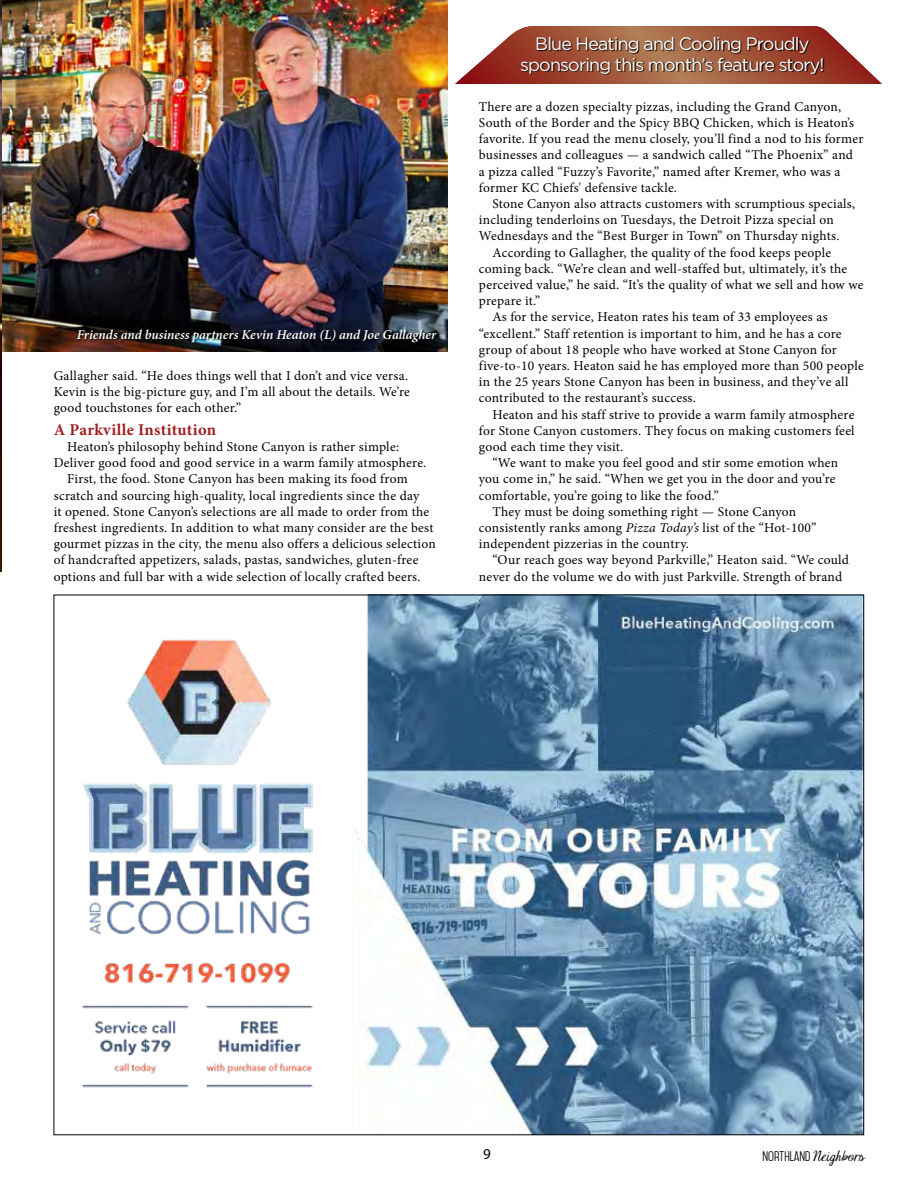
<style>
.page{position:relative;width:918px;height:1188px;background:#fff}
.page>*{position:absolute;margin:0;border:0;box-sizing:border-box;transform-origin:0 0}
.t1{font:18px/21px "Gotham";letter-spacing:-.05em;color:#fff;text-align:center}
.t2{font:700 16.5px "Minion Pro";letter-spacing:.015em;color:#a02021}
.t3{font:15px "Myriad Pro";color:#000}
.t4{font:13.5px/16.2px "Minion Pro";letter-spacing:.015em;color:#000}
.t5{font:italic 600 13.5px "Minion Pro";letter-spacing:-.005em;color:#fff}
.t6{font:12px "Mohave";color:#000}
.s1{font-style:italic}
.s2{font-family:"Janda Elegant Handwriting"}
</style>
<div class="page">
<img style="left:1px;top:0;width:446px;height:351px">
<img style="left:0;top:0;width:1px;height:571px">
<img style="left:82px;top:597px;width:780px;height:536px">
<svg style="left:455px;top:26px;width:427px;height:58px"></svg>
<svg style="left:521px;top:37px;width:303px;height:38px;background:#83462f"></svg>
<svg style="left:76px;top:328px;width:363px;height:17px;background:#15151b"></svg>
<p class="t5" style="left:77px;top:325px;width:361px">Friends and business partners Kevin Heaton (L) and Joe Gallagher</p>
<p class="t4" style="left:54px;top:367px;width:358px">Gallagher said. “He does things well that I don’t and vice versa.<br>Kevin is the big-picture guy, and I’m all about the details. We’re good touchstones for each other.”</p>
<p class="t2" style="left:54px;top:418px;width:164px">A Parkville Institution</p>
<p class="t4" style="left:67px;top:439px;width:333px">Heaton’s philosophy behind Stone Canyon is rather simple:</p>
<p class="t4" style="left:54px;top:455px;width:374px">Deliver good food and good service in a warm family atmosphere.</p>
<p class="t4" style="left:67px;top:471px;width:342px">First, the food. Stone Canyon has been making its food from</p>
<p class="t4" style="left:54px;top:487px;width:367px">scratch and sourcing high-quality, local ingredients since the day</p>
<p class="t4" style="left:54px;top:503px;width:377px">it opened. Stone Canyon’s selections are all made to order from the</p>
<p class="t4" style="left:54px;top:520px;width:381px">freshest ingredients. In addition to what many consider are the best</p>
<p class="t4" style="left:54px;top:536px;width:384px">gourmet pizzas in the city, the menu also offers a delicious selection</p>
<p class="t4" style="left:54px;top:552px;width:366px">of handcrafted appetizers, salads, pastas, sandwiches, gluten-free</p>
<p class="t4" style="left:54px;top:568px;width:368px">options and full bar with a wide selection of locally crafted beers.</p>
<h1 class="t1" style="left:520px;top:33px;width:306px">Blue Heating and Cooling Proudly sponsoring this month’s feature story!</h1>
<p class="t4" style="left:479px;top:98px;width:386px">There are a dozen specialty pizzas, including the Grand Canyon, South of the Border and the Spicy BBQ Chicken, which is Heaton’s favorite. If you read the menu closely, you’ll find a nod to his former businesses and colleagues — a sandwich called “The Phoenix” and<br>a pizza called “Fuzzy’s Favorite,” named after Kremer, who was a former KC Chiefs' defensive tackle.</p>
<p class="t4" style="left:492px;top:196px;width:364px">Stone Canyon also attracts customers with scrumptious specials,</p>
<p class="t4" style="left:479px;top:212px;width:356px">including tenderloins on Tuesdays, the Detroit Pizza special on</p>
<p class="t4" style="left:479px;top:228px;width:362px">Wednesdays and the “Best Burger in Town” on Thursday nights.</p>
<p class="t4" style="left:492px;top:244px;width:340px">According to Gallagher, the quality of the food keeps people</p>
<p class="t4" style="left:479px;top:260px;width:370px">coming back. “We’re clean and well-staffed but, ultimately, it’s the</p>
<p class="t4" style="left:479px;top:277px;width:386px">perceived value,” he said. “It’s the quality of what we sell and how we</p>
<p class="t4" style="left:479px;top:293px;width:63px">prepare it.”</p>
<p class="t4" style="left:492px;top:309px;width:337px">As for the service, Heaton rates his team of 33 employees as</p>
<p class="t4" style="left:479px;top:325px;width:364px">“excellent.” Staff retention is important to him, and he has a core</p>
<p class="t4" style="left:479px;top:341px;width:359px">group of about 18 people who have worked at Stone Canyon for</p>
<p class="t4" style="left:479px;top:358px;width:386px">five-to-10 years. Heaton said he has employed more than 500 people</p>
<p class="t4" style="left:479px;top:374px;width:371px">in the 25 years Stone Canyon has been in business, and they’ve all</p>
<p class="t4" style="left:479px;top:390px;width:218px">contributed to the restaurant’s success.</p>
<p class="t4" style="left:492px;top:406px;width:363px">Heaton and his staff strive to provide a warm family atmosphere</p>
<p class="t4" style="left:479px;top:422px;width:377px">for Stone Canyon customers. They focus on making customers feel</p>
<p class="t4" style="left:479px;top:439px;width:146px">good each time they visit.</p>
<p class="t4" style="left:492px;top:455px;width:347px">“We want to make you feel good and stir some emotion when</p>
<p class="t4" style="left:479px;top:471px;width:358px">you come in,” he said. “When we get you in the door and you’re</p>
<p class="t4" style="left:479px;top:487px;width:241px">comfortable, you’re going to like the food.”</p>
<p class="t4" style="left:492px;top:503px;width:305px">They must be doing something right — Stone Canyon</p>
<p class="t4" style="left:479px;top:520px;width:339px">consistently ranks among <span class="s1">Pizza Today’s</span> list of the “Hot-100”</p>
<p class="t4" style="left:479px;top:536px;width:212px">independent pizzerias in the country.</p>
<p class="t4" style="left:492px;top:552px;width:358px">“Our reach goes way beyond Parkville,” Heaton said. “We could</p>
<p class="t4" style="left:479px;top:568px;width:365px">never do the volume we do with just Parkville. Strength of brand</p>
<p class="t3" style="left:483px;top:1144px;width:9px">9</p>
<p class="t6" style="left:762px;top:1149px;width:104px">NORTHLAND <span class="s2">Neighbors</span></p>
</div>
